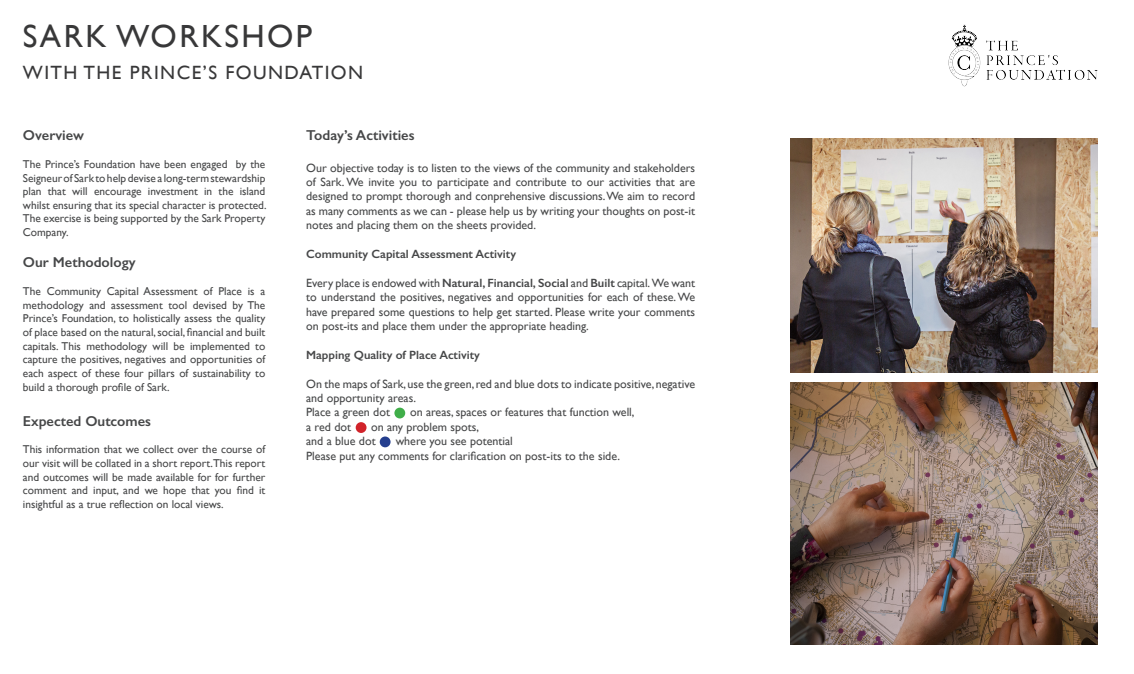
<style>
.page{position:relative;width:1134px;height:674px;background:#fff}
.page>*{position:absolute;margin:0;border:0;box-sizing:border-box;transform-origin:0 0}
.t1{font:32px "Gill Sans";letter-spacing:.075em;color:#383839}
.t2{font:19.2px "Gill Sans";letter-spacing:.075em;color:#383839}
.A1_Body_Text{font:600 14.4px "Gill Sans";color:#464748}
.A1_Body_Text-2{font:12px/14.4px "Gill Sans";color:#464748;text-align:justify}
.A1_Body_Text-3{font:600 12px "Gill Sans";color:#464748}
.A1_Body_Text-4{font:11.36px/13.6px "Gill Sans";color:#464748;text-align:justify}
.s1{font-weight:600}
</style>
<div class="page">
<img style="left:948px;top:24px;width:150px;height:63px">
<img style="left:790px;top:138px;width:308px;height:234px">
<img style="left:790px;top:382px;width:308px;height:262px">
<div style="left:394px;top:407px;width:11px;height:11px;background:#40ae49;border-radius:50%"></div>
<div style="left:356px;top:422px;width:10px;height:11px;background:#d1232a;border-radius:50%"></div>
<div style="left:380px;top:436px;width:11px;height:11px;background:#253f8e;border-radius:50%"></div>
<p class="t1" style="left:23px;top:17px;width:291px">SARK WORKSHOP</p>
<p class="t2" style="left:23px;top:61px;width:342px">WITH THE PRINCE’S FOUNDATION</p>
<p class="A1_Body_Text" style="left:23px;top:126px;width:63px">Overview</p>
<p class="A1_Body_Text-4" style="left:23px;top:157px;width:245px">The Prince’s Foundation have been engaged by the Seigneur of Sark to help devise a long-term stewardship plan that will encourage investment in the island whilst ensuring that its special character is protected.<br>The exercise is being supported by the Sark Property Company.</p>
<p class="A1_Body_Text" style="left:23px;top:253px;width:114px">Our Methodology</p>
<p class="A1_Body_Text-4" style="left:23px;top:284px;width:244px;line-height:13.8px">The Community Capital Assessment of Place is a methodology and assessment tool devised by The Prince’s Foundation, to holistically assess the quality of place based on the natural, social, financial and built capitals. This methodology will be implemented to capture the positives, negatives and opportunities of each aspect of these four pillars of sustainability to build a thorough profile of Sark.</p>
<p class="A1_Body_Text" style="left:23px;top:412px;width:130px">Expected Outcomes</p>
<p class="A1_Body_Text-4" style="left:23px;top:442px;width:244px">This information that we collect over the course of our visit will be collated in a short report.This report and outcomes will be made available for for further comment and input, and we hope that you find it insightful as a true reflection on local views.</p>
<p class="A1_Body_Text" style="left:306px;top:126px;width:110px">Today’s Activities</p>
<p class="A1_Body_Text-2" style="left:306px;top:160px;width:390px">Our objective today is to listen to the views of the community and stakeholders of Sark. We invite you to participate and contribute to our activities that are designed to prompt thorough and conprehensive discussions. We aim to record as many comments as we can - please help us by writing your thoughts on post-it notes and placing them on the sheets provided.</p>
<p class="A1_Body_Text-3" style="left:306px;top:246px;width:211px">Community Capital Assessment Activity</p>
<p class="A1_Body_Text-2" style="left:306px;top:275px;width:390px">Every place is endowed with <span class="s1">Natural, Financial, Social</span> and <span class="s1">Built</span> capital. We want to understand the positives, negatives and opportunities for each of these. We have prepared some questions to help get started. Please write your comments on post-its and place them under the appropriate heading.</p>
<p class="A1_Body_Text-3" style="left:306px;top:347px;width:175px">Mapping Quality of Place Activity</p>
<p class="A1_Body_Text-2" style="left:306px;top:376px;width:390px">On the maps of Sark, use the green, red and blue dots to indicate positive, negative and opportunity areas.</p>
<p class="A1_Body_Text-2" style="left:306px;top:405px;width:85px">Place a green dot</p>
<p class="A1_Body_Text-2" style="left:410px;top:405px;width:226px">on areas, spaces or features that function well,</p>
<p class="A1_Body_Text-2" style="left:306px;top:419px;width:46px">a red dot</p>
<p class="A1_Body_Text-2" style="left:371px;top:419px;width:109px">on any problem spots,</p>
<p class="A1_Body_Text-2" style="left:306px;top:434px;width:71px">and a blue dot</p>
<p class="A1_Body_Text-2" style="left:396px;top:434px;width:119px">where you see potential</p>
<p class="A1_Body_Text-2" style="left:306px;top:448px;width:315px">Please put any comments for clarification on post-its to the side.</p>
</div>
